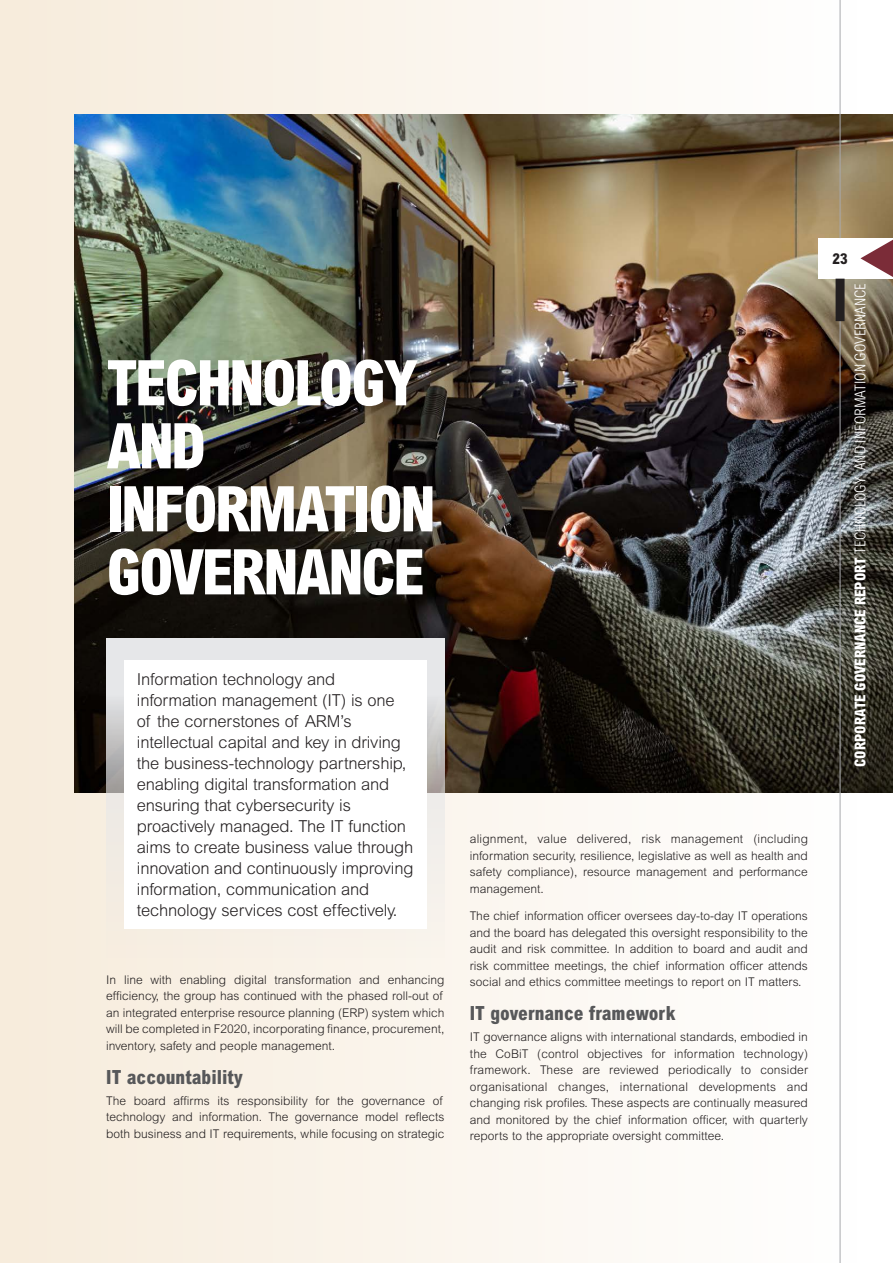
<style>
.page{position:relative;width:893px;height:1263px;background:#fff}
.page>*{position:absolute;margin:0;border:0;box-sizing:border-box;transform-origin:0 0}
.t1{font:800 condensed 63px/63px "Arial MT Std";letter-spacing:-.04em;color:#fff}
.t2{font:800 condensed 19.5px "Arial MT Std";color:#57585a}
.t3{font:300 16.5px/21px "Arial MT Std";letter-spacing:-.01em;color:#231f20}
.t4{font:300 condensed 15px "Arial MT Std";color:#fff}
.t5{font:800 condensed 15px "Arial MT Std";color:#231f20}
.t6{font:300 12px/16.5px "Arial MT Std";color:#231f20;text-align:justify}
.s1{font-weight:800}
</style>
<div class="page">
<div style="left:0;top:0;width:893px;height:1263px;background:linear-gradient(to right,#f5eadb,#fefefe)"></div>
<img style="left:75px;top:115px;width:818px;height:677px">
<svg style="left:106px;top:638px;width:338px;height:320px"></svg>
<div style="left:124px;top:660px;width:302px;height:268px;background:#fff"></div>
<div style="left:819px;top:238px;width:74px;height:41px;background:#fff"></div>
<svg style="left:860px;top:227px;width:33px;height:62px"></svg>
<hr style="left:840px;top:0;width:1px;height:238px;background:#a8a9ad">
<hr style="left:840px;top:300px;width:1px;height:963px;background:#a8a9ad">
<div style="left:836px;top:279px;width:9px;height:42px;background:#231f20"></div>
<h1 class="t1" style="left:106px;top:350px;width:331px">TECHNOLOGY<br>AND<br>INFORMATION<br>GOVERNANCE</h1>
<p class="t3" style="left:137px;top:668px;width:278px">Information technology and information management (IT) is one<br>of the cornerstones of ARM’s intellectual capital and key in driving the business-technology partnership, enabling digital transformation and ensuring that cybersecurity is proactively managed. The IT function aims to create business value through innovation and continuously improving information, communication and technology services cost effectively.</p>
<p class="t6" style="left:106px;top:971px;width:340px">In line with enabling digital transformation and enhancing efficiency, the group has continued with the phased roll-out of an integrated enterprise resource planning (ERP) system which will be completed in F2020, incorporating finance, procurement, inventory, safety and people management.</p>
<h2 class="t2" style="left:106px;top:1065px;width:138px">IT accountability</h2>
<p class="t6" style="left:106px;top:1092px;width:340px;text-align:left">The board affirms its responsibility for the governance of technology and information. The governance model reflects both business and IT requirements, while focusing on strategic</p>
<p class="t5" style="left:833px;top:249px;width:16px">23</p>
<p class="t4" style="left:852px;top:767px;width:485px;rotate:-90deg"><span class="s1">CORPORATE GOVERNANCE REPORT</span> TECHNOLOGY AND INFORMATION GOVERNANCE</p>
<p class="t6" style="left:470px;top:831px;width:340px">alignment, value delivered, risk management (including information security, resilience, legislative as well as health and safety compliance), resource management and performance management.</p>
<p class="t6" style="left:470px;top:907px;width:340px">The chief information officer oversees day-to-day IT operations and the board has delegated this oversight responsibility to the audit and risk committee. In addition to board and audit and risk committee meetings, the chief information officer attends social and ethics committee meetings to report on IT matters.</p>
<h2 class="t2" style="left:470px;top:1002px;width:207px">IT governance framework</h2>
<p class="t6" style="left:470px;top:1029px;width:340px">IT governance aligns with international standards, embodied in the CoBiT (control objectives for information technology) framework. These are reviewed periodically to consider organisational changes, international developments and changing risk profiles. These aspects are continually measured and monitored by the chief information officer, with quarterly reports to the appropriate oversight committee.</p>
</div>
